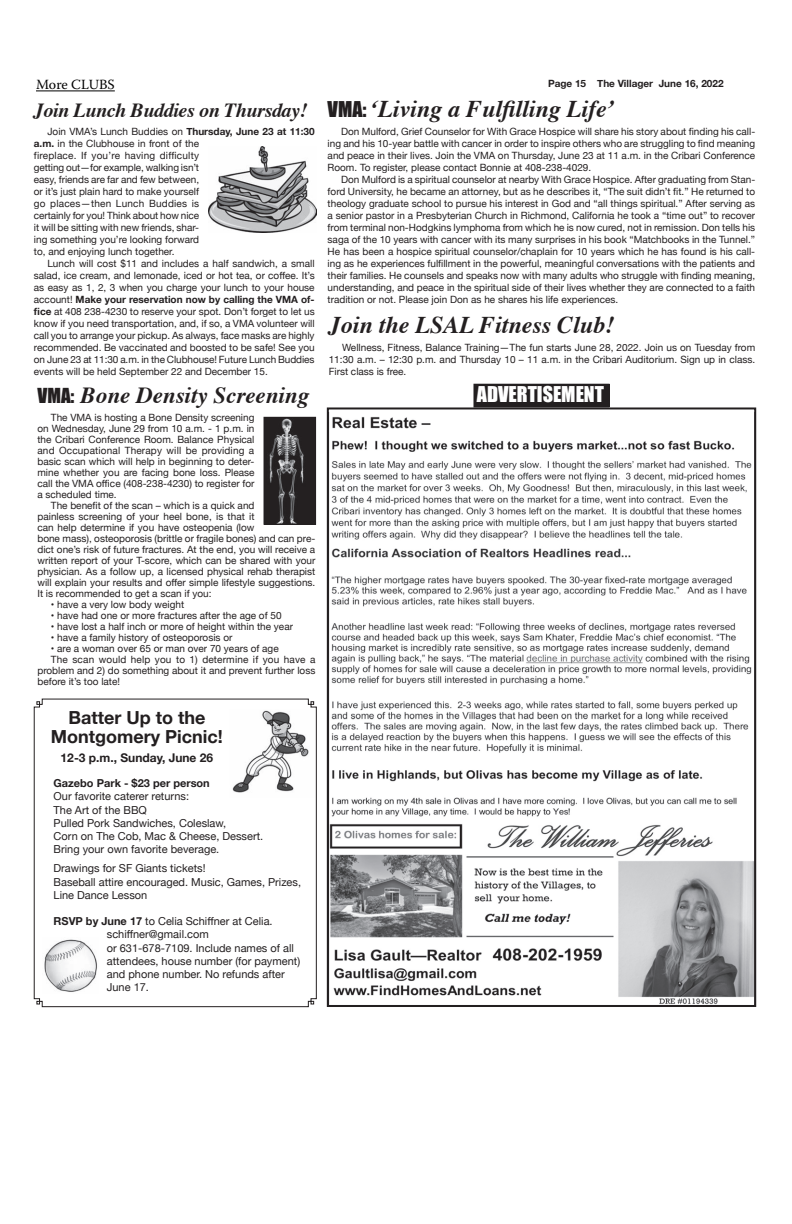
<style>
.page{position:relative;width:792px;height:1224px;background:#fff}
.page>*{position:absolute;margin:0;border:0;box-sizing:border-box;transform-origin:0 0}
.t1{font:italic 700 24px "Times";color:#231f20}
.t2{font:italic 700 23px "Times";color:#231f20}
.t3{font:italic 700 20px "Times";letter-spacing:-.02em;color:#231f20}
.t4{font:20px "Impact";color:#fff}
.t5{font:700 18px/19px "Helvetica Neue";color:#231f20;text-align:center}
.t6{font:14px "Warnock Pro";color:#000}
.t7{font:700 12px "Helvetica Neue";color:#231f20}
.t8{font:11px/13.2px "Helvetica Neue";color:#231f20}
.t9{font:700 11px "Helvetica Neue";color:#231f20}
.t10{font:10px/12px "Helvetica Neue";color:#231f20;text-align:justify}
.t11{font:700 10px "Helvetica Neue";color:#231f20}
.s1{font-weight:700}
.s2{font-family:"Impact";font-weight:400;font-style:normal;font-size:19px}
.s3{font-family:"Impact";font-weight:400;font-style:normal;font-size:20px}
</style>
<div class="page">
<div style="left:474px;top:384px;width:135px;height:23px;background:#231f20"></div>
<hr style="left:36px;top:91px;width:79px;height:1px;background:#000">
<img style="left:330px;top:416px;width:423px;height:588px">
<div style="left:327px;top:407px;width:429px;height:600px;border:2px solid #231f20"></div>
<img style="left:208px;top:146px;width:109px;height:87px">
<svg style="left:34px;top:698px;width:283px;height:309px"></svg>
<img style="left:266px;top:419px;width:48px;height:104px">
<div style="left:264px;top:417px;width:52px;height:108px;border:1px solid #231f20"></div>
<h3 class="t6" style="left:36px;top:76px;width:80px">More CLUBS</h3>
<h3 class="t3" style="left:34px;top:91px;width:275px">Join Lunch Buddies on Thursday!</h3>
<p class="t10" style="left:34px;top:126px;width:282px;text-align:left;text-indent:14px">Join VMA’s Lunch Buddies on <span class="s1">Thursday, June 23 at 11:30 a.m.</span> in the Clubhouse in front of the<br>fireplace. If you’re having difficulty<br>getting out—for example, walking isn’t<br>easy, friends are far and few between,<br>or it’s just plain hard to make yourself<br>go places—then Lunch Buddies is<br>certainly for you! Think about how nice<br>it will be sitting with new friends, shar-<br>ing something you’re looking forward<br>to, and enjoying lunch together.</p>
<p class="t10" style="left:34px;top:258px;width:282px;text-indent:14px">Lunch will cost $11 and includes a half sandwich, a small salad, ice cream, and lemonade, iced or hot tea, or coffee. It’s as easy as 1, 2, 3 when you charge your lunch to your house account! <span class="s1">Make your reservation now by calling the VMA of&shy;fice</span> at 408 238-4230 to reserve your spot. Don’t forget to let us know if you need transportation, and, if so, a VMA volunteer will call you to arrange your pickup. As always, face masks are highly recommended. Be vaccinated and boosted to be safe! See you on June 23 at 11:30 a.m. in the Clubhouse! Future Lunch Buddies events will be held September 22 and December 15.</p>
<h2 class="t2" style="left:37px;top:374px;width:273px"><span class="s2">VMA:</span> Bone Density Screening</h2>
<p class="t10" style="left:37px;top:413px;width:219px;line-height:11px;text-indent:14px">The VMA is hosting a Bone Density screening on Wednesday, June 29 from 10 a.m. - 1 p.m. in the Cribari Conference Room. Balance Physical and Occupational Therapy will be providing a basic scan which will help in beginning to deter&shy;mine whether you are facing bone loss. Please call the VMA office (408-238-4230) to register for a scheduled time.</p>
<p class="t10" style="left:37px;top:501px;width:279px;line-height:11px;text-align:left;text-indent:14px">The benefit of the scan – which is a quick and<br>painless screening of your heel bone, is that it<br>can help determine if you have osteopenia (low<br>bone mass), osteoporosis (brittle or fragile bones) and can pre&shy;dict one’s risk of future fractures. At the end, you will receive a written report of your T-score, which can be shared with your physician. As a follow up, a licensed physical rehab therapist will explain your results and offer simple lifestyle suggestions.<br>It is recommended to get a scan if you:</p>
<p class="t10" style="left:51px;top:599px;width:135px">• have a very low body weight</p>
<p class="t10" style="left:51px;top:610px;width:232px">• have had one or more fractures after the age of 50</p>
<p class="t10" style="left:51px;top:621px;width:244px">• have lost a half inch or more of height within the year</p>
<p class="t10" style="left:51px;top:632px;width:183px">• have a family history of osteoporosis or</p>
<p class="t10" style="left:51px;top:643px;width:229px">• are a woman over 65 or man over 70 years of age</p>
<p class="t10" style="left:51px;top:654px;width:266px">The scan would help you to 1) determine if you have a</p>
<p class="t10" style="left:37px;top:665px;width:279px">problem and 2) do something about it and prevent further loss</p>
<p class="t10" style="left:37px;top:676px;width:84px">before it’s too late!</p>
<h3 class="t5" style="left:51px;top:708px;width:173px">Batter Up to the<br>Montgomery Picnic!</h3>
<p class="t7" style="left:61px;top:748px;width:154px">12-3 p.m., Sunday, June 26</p>
<p class="t9" style="left:54px;top:775px;width:158px">Gazebo Park - $23 per person</p>
<p class="t8" style="left:54px;top:791px;width:211px">Our favorite caterer returns:<br>The Art of the BBQ<br>Pulled Pork Sandwiches, Coleslaw,<br>Corn on The Cob, Mac &amp; Cheese, Dessert.<br>Bring your own favorite beverage.</p>
<p class="t8" style="left:54px;top:863px;width:249px">Drawings for SF Giants tickets!<br>Baseball attire encouraged. Music, Games, Prizes,<br>Line Dance Lesson</p>
<p class="t8" style="left:107px;top:915px;width:195px;text-indent:-53px"><span class="s1">RSVP by June 17</span> to Celia Schiffner at Celia. schiffner@gmail.com<br>or 631-678-7109. Include names of all attendees, house number (for payment) and phone number. No refunds after<br>June 17.</p>
<p class="t11" style="left:548px;top:75px;width:177px">Page 15 The Villager June 16, 2022</p>
<h1 class="t1" style="left:328px;top:86px;width:289px"><span class="s3">VMA:</span> ‘Living a Fulfilling Life’</h1>
<p class="t10" style="left:328px;top:126px;width:429px;text-indent:14px">Don Mulford, Grief Counselor for With Grace Hospice will share his story about finding his call&shy;ing and his 10-year battle with cancer in order to inspire others who are struggling to find meaning and peace in their lives. Join the VMA on Thursday, June 23 at 11 a.m. in the Cribari Conference Room. To register, please contact Bonnie at 408-238-4029.</p>
<p class="t10" style="left:328px;top:174px;width:429px;text-indent:14px">Don Mulford is a spiritual counselor at nearby With Grace Hospice. After graduating from Stan&shy;ford University, he became an attorney, but as he describes it, “The suit didn’t fit.” He returned to theology graduate school to pursue his interest in God and “all things spiritual.” After serving as a senior pastor in a Presbyterian Church in Richmond, California he took a “time out” to recover from terminal non-Hodgkins lymphoma from which he is now cured, not in remission. Don tells his saga of the 10 years with cancer with its many surprises in his book “Matchbooks in the Tunnel.” He has been a hospice spiritual counselor/chaplain for 10 years which he has found is his call&shy;ing as he experiences fulfillment in the powerful, meaningful conversations with the patients and their families. He counsels and speaks now with many adults who struggle with finding meaning, understanding, and peace in the spiritual side of their lives whether they are connected to a faith tradition or not. Please join Don as he shares his life experiences.</p>
<h1 class="t1" style="left:329px;top:302px;width:287px">Join the LSAL Fitness Club!</h1>
<p class="t10" style="left:329px;top:342px;width:428px;text-indent:14px">Wellness, Fitness, Balance Training—The fun starts June 28, 2022. Join us on Tuesday from 11:30 a.m. – 12:30 p.m. and Thursday 10 – 11 a.m. in the Cribari Auditorium. Sign up in class.<br>First class is free.</p>
<h3 class="t4" style="left:477px;top:379px;width:129px">ADVERTISEMENT</h3>
</div>
